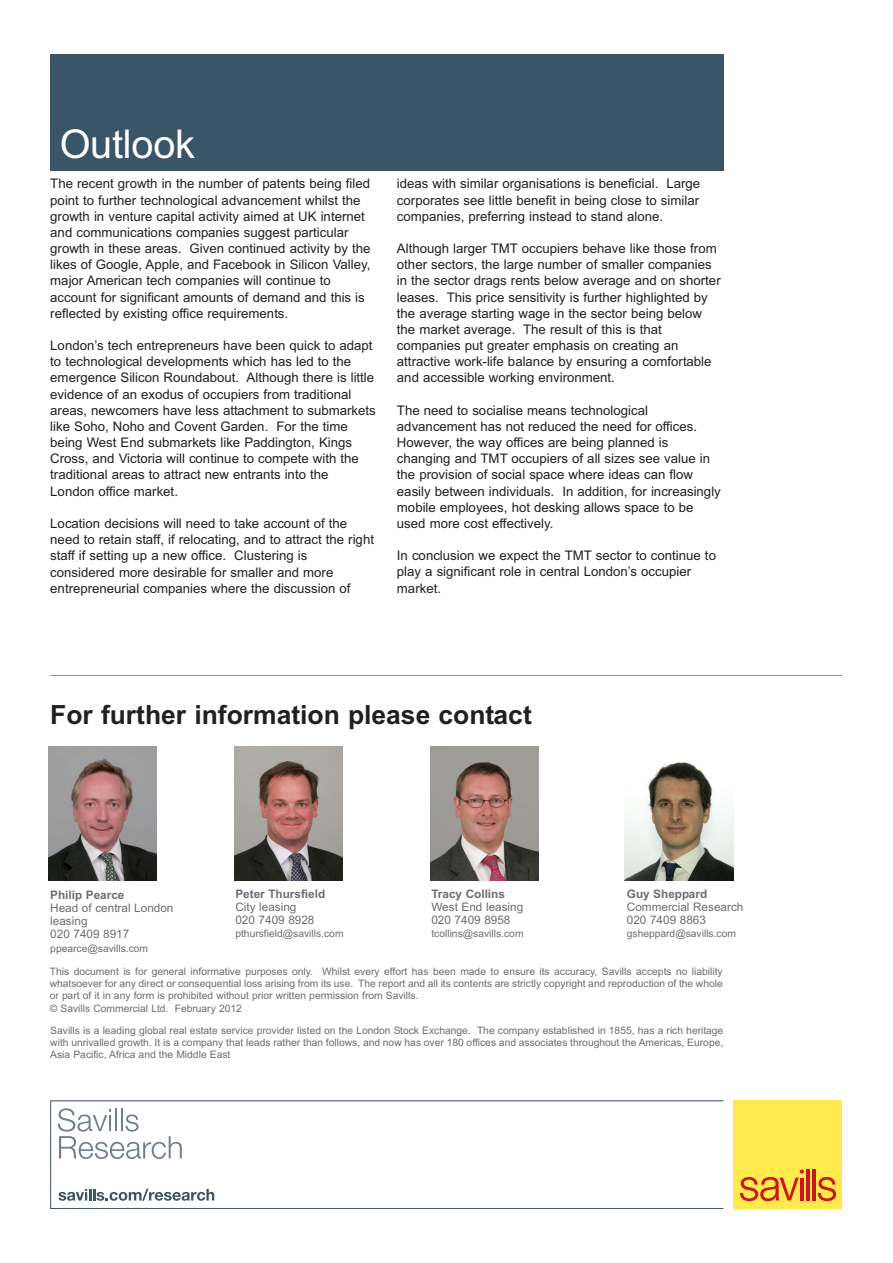
<style>
.page{position:relative;width:893px;height:1263px;background:#fff}
.page>*{position:absolute;margin:0;border:0;box-sizing:border-box;transform-origin:0 0}
.t1{font:39.75px "Arial MT+OUWGUK";letter-spacing:-.005em;color:#fff}
.t2{font:26.4px "Arial Bold MT+KMFJQI";color:#231f20}
.t3{font:13.2px/16.2px "Arial MT+OUWGUK";color:#231f20}
.t4{font:11.7px/13.2px "Arial MT+OUWGUK";color:#6c6d70}
.t5{font:11.7px "Arial Bold MT+KMFJQI";color:#6c6d70}
.t6{font:10.35px/12.3px "Arial MT+OUWGUK";color:#6c6d70;text-align:justify}
</style>
<div class="page">
<div style="left:50px;top:1100px;width:674px;height:109px;border:1px solid #3b5568"></div>
<svg style="left:58px;top:1108px;width:124px;height:51px"></svg>
<div style="left:734px;top:1100px;width:108px;height:109px;background:#ffe94d"></div>
<svg style="left:740px;top:1169px;width:64px;height:32px"></svg>
<hr style="left:800px;top:1177px;width:3px;height:23px;background:#cd151d">
<hr style="left:807px;top:1169px;width:3px;height:31px;background:#cd151d">
<hr style="left:813px;top:1169px;width:3px;height:31px;background:#cd151d">
<svg style="left:818px;top:1177px;width:18px;height:24px"></svg>
<svg style="left:59px;top:1189px;width:155px;height:12px"></svg>
<hr style="left:50px;top:675px;width:792px;height:1px;background:#939598">
<div style="left:50px;top:55px;width:673px;height:116px;background:#3b5568"></div>
<img style="left:48px;top:746px;width:109px;height:134px">
<img style="left:234px;top:746px;width:108px;height:134px">
<img style="left:430px;top:746px;width:109px;height:134px">
<img style="left:625px;top:762px;width:108px;height:118px">
<h1 class="t1" style="left:60px;top:130px;width:137px">Outlook</h1>
<p class="t3" style="left:50px;top:177px;width:322px">The recent growth in the number of patents being filed point to further technological advancement whilst the growth in venture capital activity aimed at UK internet and communications companies suggest particular growth in these areas. Given continued activity by the likes of Google, Apple, and Facebook in Silicon Valley, major American tech companies will continue to account for significant amounts of demand and this is reflected by existing office requirements.</p>
<p class="t3" style="left:50px;top:339px;width:327px">London’s tech entrepreneurs have been quick to adapt to technological developments which has led to the emergence Silicon Roundabout. Although there is little evidence of an exodus of occupiers from traditional areas, newcomers have less attachment to submarkets like Soho, Noho and Covent Garden. For the time being West End submarkets like Paddington, Kings Cross, and Victoria will continue to compete with the traditional areas to attract new entrants into the London office market.</p>
<p class="t3" style="left:50px;top:516px;width:325px">Location decisions will need to take account of the need to retain staff, if relocating, and to attract the right staff if setting up a new office. Clustering is considered more desirable for smaller and more entrepreneurial companies where the discussion of</p>
<p class="t3" style="left:397px;top:177px;width:305px;text-align:justify">ideas with similar organisations is beneficial. Large corporates see little benefit in being close to similar companies, preferring instead to stand alone.</p>
<p class="t3" style="left:397px;top:242px;width:325px">Although larger TMT occupiers behave like those from other sectors, the large number of smaller companies in the sector drags rents below average and on shorter leases. This price sensitivity is further highlighted by the average starting wage in the sector being below the market average. The result of this is that companies put greater emphasis on creating an attractive work-life balance by ensuring a comfortable and accessible working environment.</p>
<p class="t3" style="left:397px;top:403px;width:325px">The need to socialise means technological advancement has not reduced the need for offices.<br>However, the way offices are being planned is changing and TMT occupiers of all sizes see value in the provision of social space where ideas can flow easily between individuals. In addition, for increasingly mobile employees, hot desking allows space to be used more cost effectively.</p>
<p class="t3" style="left:397px;top:549px;width:321px">In conclusion we expect the TMT sector to continue to play a significant role in central London’s occupier market.</p>
<h2 class="t2" style="left:50px;top:700px;width:483px">For further information please contact</h2>
<p class="t5" style="left:50px;top:888px;width:76px">Philip Pearce</p>
<p class="t4" style="left:50px;top:902px;width:125px">Head of central London leasing<br>020 7409 8917</p>
<p class="t6" style="left:50px;top:943px;width:99px">ppearce@savills.com</p>
<p class="t5" style="left:235px;top:887px;width:91px">Peter Thursfield</p>
<p class="t4" style="left:235px;top:901px;width:81px">City leasing<br>020 7409 8928</p>
<p class="t6" style="left:235px;top:928px;width:110px">pthursfield@savills.com</p>
<p class="t5" style="left:431px;top:887px;width:75px">Tracy Collins</p>
<p class="t4" style="left:431px;top:901px;width:93px">West End leasing<br>020 7409 8958</p>
<p class="t6" style="left:431px;top:928px;width:94px">tcollins@savills.com</p>
<p class="t5" style="left:627px;top:887px;width:82px">Guy Sheppard</p>
<p class="t4" style="left:627px;top:901px;width:118px">Commercial Research<br>020 7409 8863</p>
<p class="t6" style="left:627px;top:928px;width:111px">gsheppard@savills.com</p>
<p class="t6" style="left:50px;top:966px;width:674px;text-align:left">This document is for general informative purposes only. Whilst every effort has been made to ensure its accuracy, Savills accepts no liability whatsoever for any direct or consequential loss arising from its use. The report and all its contents are strictly copyright and reproduction of the whole or part of it in any form is prohibited without prior written permission from Savills.<br>© Savills Commercial Ltd. February 2012</p>
<p class="t6" style="left:50px;top:1025px;width:674px">Savills is a leading global real estate service provider listed on the London Stock Exchange. The company established in 1855, has a rich heritage with unrivalled growth. It is a company that leads rather than follows, and now has over 180 offices and associates throughout the Americas, Europe, Asia Pacific, Africa and the Middle East</p>
</div>
